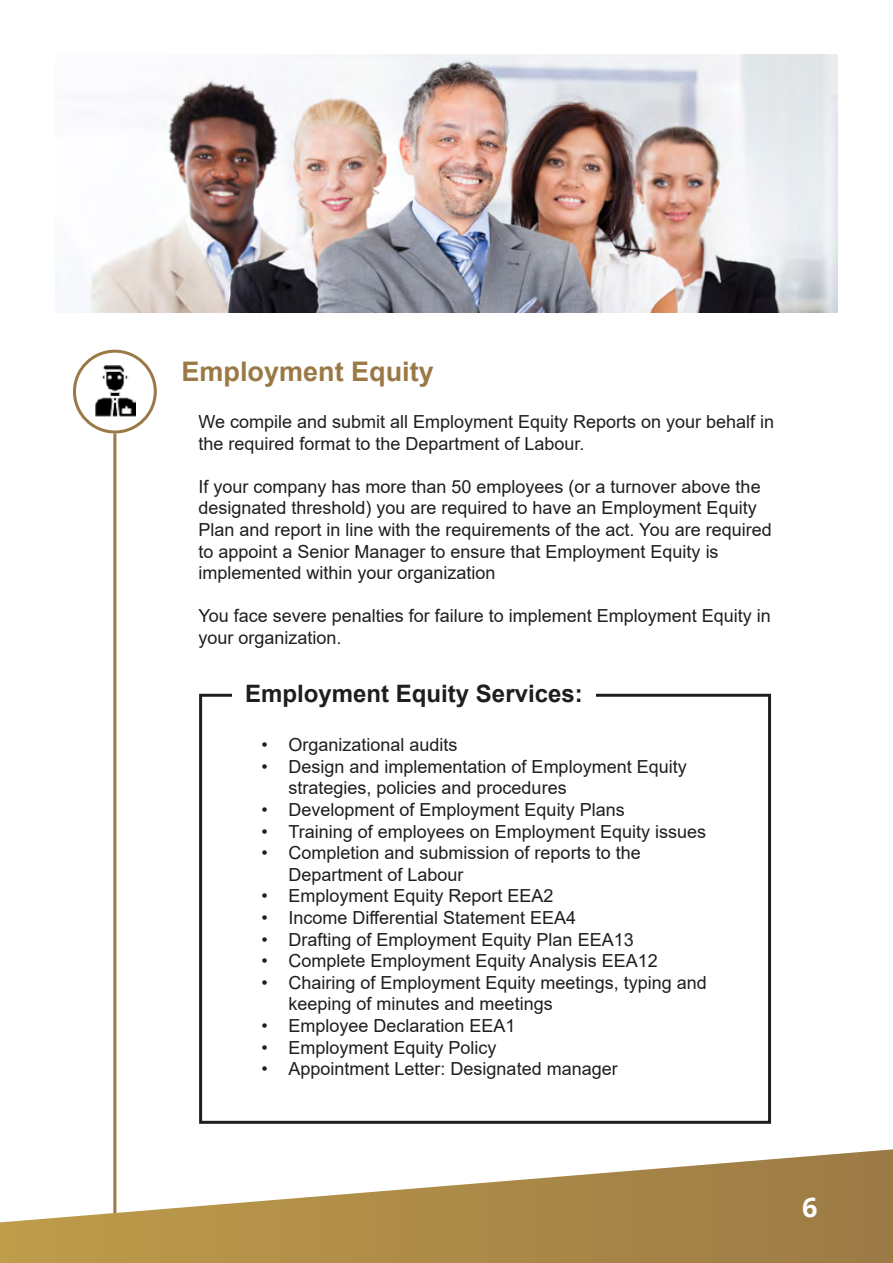
<style>
.page{position:relative;width:893px;height:1263px;background:#fff}
.page>*{position:absolute;margin:0;border:0;box-sizing:border-box;transform-origin:0 0}
.t1{font:700 27px "Arial";color:#9a7946}
.t2{font:700 27px "Open Sans";color:#fff}
.t3{font:700 24px "Arial";color:#1c1e20}
.t4{font:18px/21.6px "Arial";color:#1c1e20}
</style>
<div class="page">
<hr style="left:113px;top:433px;width:3px;height:783px;background:#9a7946">
<img style="left:77px;top:55px;width:761px;height:258px">
<svg style="left:0;top:1149px;width:893px;height:114px"></svg>
<div style="left:73px;top:350px;width:84px;height:83px;border:3px solid #9a7946;border-radius:50%"></div>
<div style="left:199px;top:694px;width:572px;height:430px;border:3px solid #1c1e20"></div>
<div style="left:232px;top:674px;width:363px;height:40px;background:#fff"></div>
<img style="left:95px;top:365px;width:40px;height:51px">
<h1 class="t1" style="left:182px;top:352px;width:254px">Employment Equity</h1>
<p class="t4" style="left:198px;top:411px;width:577px">We compile and submit all Employment Equity Reports on your behalf in the required format to the Department of Labour.</p>
<p class="t4" style="left:198px;top:476px;width:575px">If your company has more than 50 employees (or a turnover above the designated threshold) you are required to have an Employment Equity Plan and report in line with the requirements of the act. You are required to appoint a Senior Manager to ensure that Employment Equity is implemented within your organization</p>
<p class="t4" style="left:198px;top:605px;width:574px">You face severe penalties for failure to implement Employment Equity in your organization.</p>
<h2 class="t3" style="left:245px;top:677px;width:339px">Employment Equity Services:</h2>
<p class="t4" style="left:262px;top:734px;width:198px">• Organizational audits</p>
<p class="t4" style="left:289px;top:755px;width:400px;text-indent:-27px">• Design and implementation of Employment Equity strategies, policies and procedures</p>
<p class="t4" style="left:262px;top:799px;width:365px">• Development of Employment Equity Plans</p>
<p class="t4" style="left:262px;top:820px;width:446px">• Training of employees on Employment Equity issues</p>
<p class="t4" style="left:289px;top:842px;width:354px;text-indent:-27px">• Completion and submission of reports to the<br>Department of Labour</p>
<p class="t4" style="left:262px;top:885px;width:294px">• Employment Equity Report EEA2</p>
<p class="t4" style="left:262px;top:907px;width:316px">• Income Differential Statement EEA4</p>
<p class="t4" style="left:262px;top:928px;width:374px">• Drafting of Employment Equity Plan EEA13</p>
<p class="t4" style="left:262px;top:950px;width:398px">• Complete Employment Equity Analysis EEA12</p>
<p class="t4" style="left:289px;top:971px;width:420px;text-indent:-27px">• Chairing of Employment Equity meetings, typing and keeping of minutes and meetings</p>
<p class="t4" style="left:262px;top:1015px;width:256px">• Employee Declaration EEA1</p>
<p class="t4" style="left:262px;top:1036px;width:237px">• Employment Equity Policy</p>
<p class="t4" style="left:262px;top:1058px;width:358px">• Appointment Letter: Designated manager</p>
<h1 class="t2" style="left:802px;top:1188px;width:17px">6</h1>
</div>
